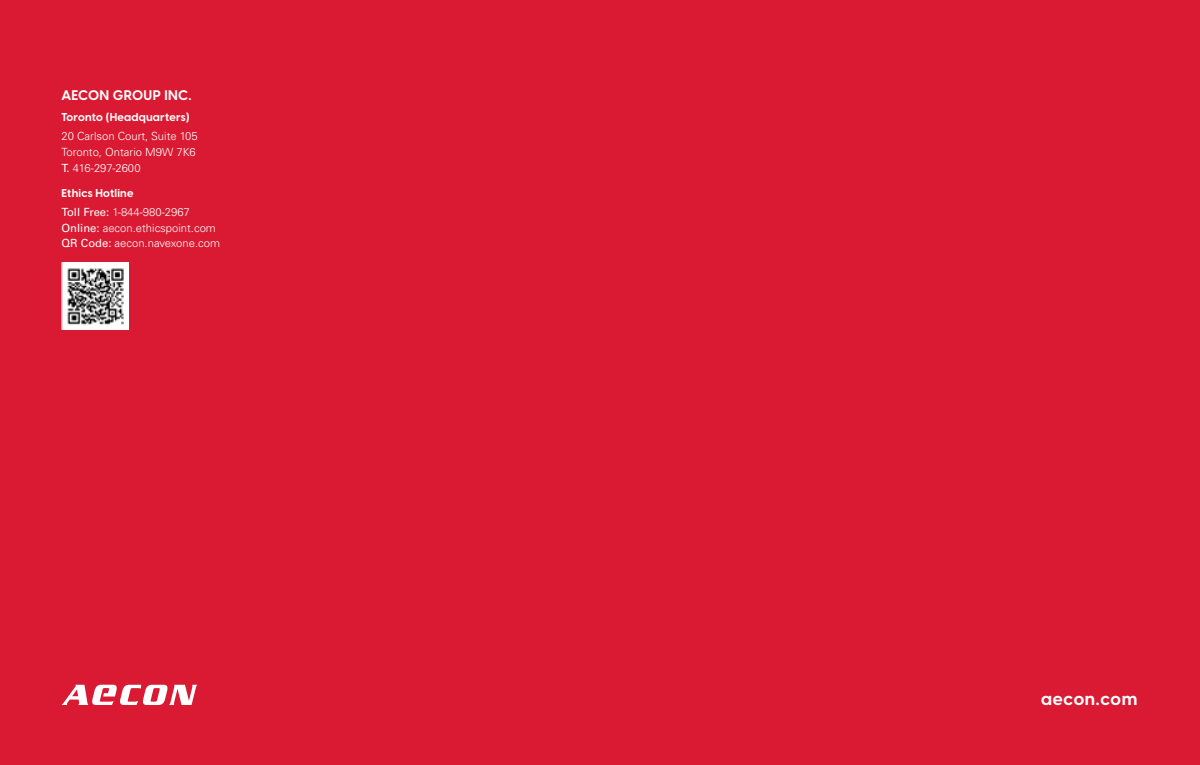
<style>
.page{position:relative;width:1200px;height:765px;background:#da1a32}
.page>*{position:absolute;margin:0;border:0;box-sizing:border-box;transform-origin:0 0}
.t1{font:700 17.5px "Visby CF";letter-spacing:.04em;color:#fff}
.t2{font:700 13.75px "Visby CF";letter-spacing:.025em;color:#fff}
.t3{font:300 11.25px/15.6px "Univers LT Pro 45";color:#fff}
.t4{font:700 11.25px "Visby CF";letter-spacing:.02em;color:#fff}
.s1{font-family:"Univers LT Pro 55 Roman";font-weight:400}
</style>
<div class="page">
<img style="left:62px;top:262px;width:67px;height:68px">
<svg style="left:62px;top:685px;width:135px;height:20px"></svg>
<p class="t2" style="left:62px;top:84px;width:132px">AECON GROUP INC.</p>
<p class="t4" style="left:62px;top:108px;width:130px">Toronto (Headquarters)</p>
<p class="t3" style="left:62px;top:128px;width:138px">20 Carlson Court, Suite 105<br>Toronto, Ontario M9W 7K6<br><span class="s1">T.</span> 416-297-2600</p>
<p class="t4" style="left:62px;top:184px;width:74px">Ethics Hotline</p>
<p class="t3" style="left:62px;top:204px;width:160px"><span class="s1">Toll Free:</span> 1-844-980-2967<br><span class="s1">Online:</span> aecon.ethicspoint.com<br><span class="s1">QR Code:</span> aecon.navexone.com</p>
<h1 class="t1" style="left:1041px;top:685px;width:98px">aecon.com</h1>
</div>
